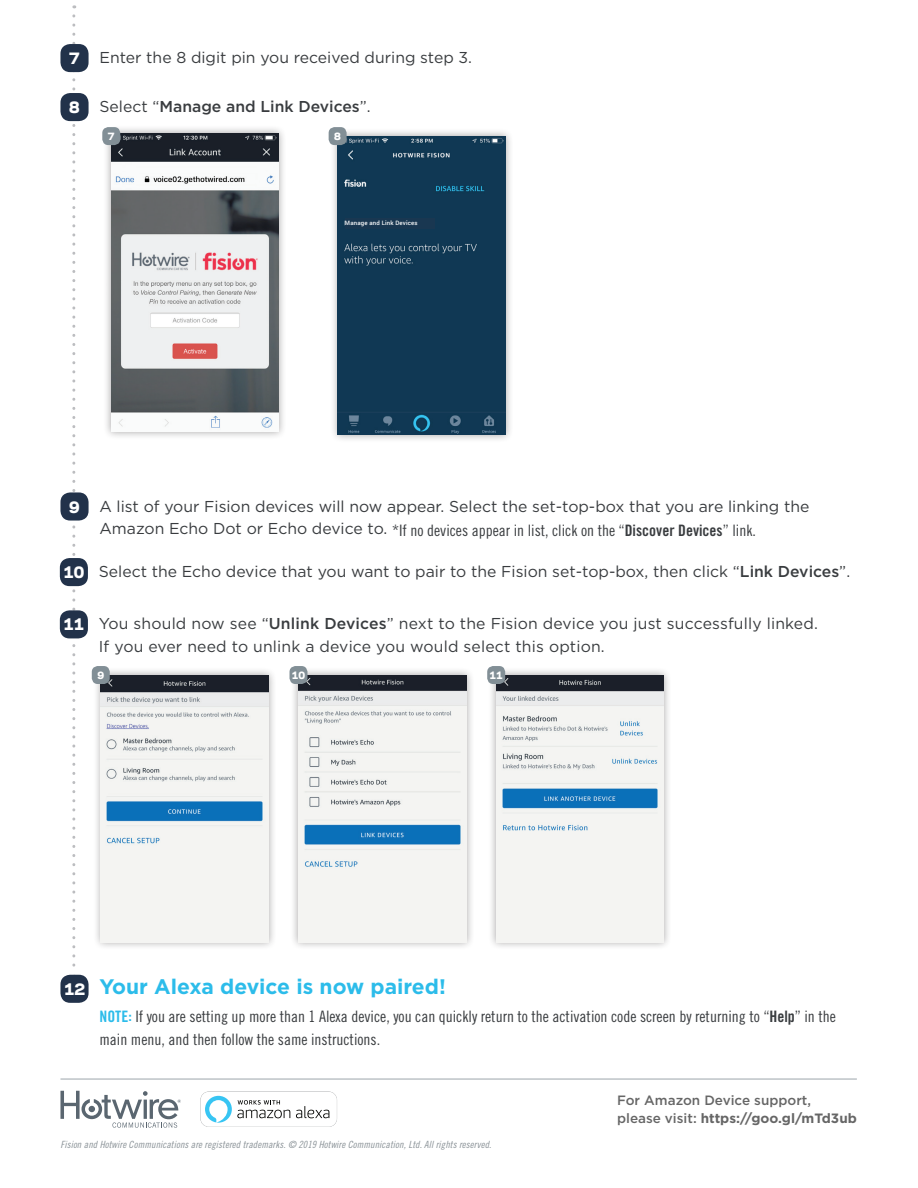
<style>
.page{position:relative;width:918px;height:1188px;background:#fff}
.page>*{position:absolute;margin:0;border:0;box-sizing:border-box;transform-origin:0 0}
.t1{font:700 21px "Gotham";color:#2cbcea}
.t2{font:15.75px/22.5px "Gotham";color:#393c3f}
.t3{font:15.75px/22.5px "Trade Gothic LT Std Cn 18";color:#393c3f}
.t4{font:500 15.75px "Gotham";color:#393c3f}
.t5{font:800 15px "Galaxie Polaris";color:#fff}
.t6{font:500 13.5px/18px "Gotham";color:#666}
.t7{font:9.9px "Trade Gothic LT Std Cn 18 Obl";letter-spacing:.01em;color:#8a9297}
.t8{font:800 9.6px "Galaxie Polaris";color:#fff}
.t9{font:500 6px "Roboto";letter-spacing:.03em;color:#fff}
.s1{font-weight:400}
.s2{font-family:"Gotham"}
.s3{font-family:"Trade Gothic LT Std Bd Cn 20"}
.s4{font-family:"Galaxie Polaris";font-weight:800;font-size:15px;color:#fff}
.s5{font-weight:500}
.s6{font-family:"Trade Gothic LT Std Bd Cn 20";color:#2cbcea}
.s7{font-weight:700}
</style>
<div class="page">
<div style="left:329px;top:128px;width:184px;height:315px;background:#231f20;opacity:.4"></div>
<div style="left:338px;top:136px;width:167px;height:298px;background:#103854"></div>
<svg style="left:72px;top:16px;width:3px;height:959px"></svg>
<div style="left:60px;top:44px;width:29px;height:28px;background:#22324a;border-radius:10px"></div>
<div style="left:60px;top:93px;width:29px;height:28px;background:#22324a;border-radius:10px"></div>
<div style="left:60px;top:492px;width:29px;height:29px;background:#22324a;border-radius:10px"></div>
<div style="left:103px;top:125px;width:184px;height:315px;background:#231f20;opacity:.4"></div>
<img style="left:111px;top:133px;width:168px;height:299px">
<div style="left:102px;top:127px;width:18px;height:18px;background:#828f96;border-radius:6px"></div>
<div style="left:329px;top:127px;width:18px;height:18px;background:#828f96;border-radius:6px"></div>
<svg style="left:60px;top:1091px;width:121px;height:37px"></svg>
<svg style="left:200px;top:1092px;width:137px;height:35px"></svg>
<hr style="left:60px;top:1079px;width:797px;height:1px;background:#9da5ab">
<div style="left:60px;top:558px;width:28px;height:28px;background:#22324a;border-radius:10px"></div>
<div style="left:60px;top:610px;width:28px;height:28px;background:#22324a;border-radius:10px"></div>
<div style="left:93px;top:667px;width:184px;height:284px;background:#231f20;opacity:.4"></div>
<img style="left:101px;top:675px;width:167px;height:267px">
<div style="left:291px;top:667px;width:183px;height:284px;background:#231f20;opacity:.4"></div>
<img style="left:298px;top:675px;width:168px;height:267px">
<div style="left:488px;top:667px;width:184px;height:284px;background:#231f20;opacity:.4"></div>
<img style="left:496px;top:690px;width:168px;height:252px">
<img style="left:496px;top:675px;width:168px;height:15px">
<div style="left:92px;top:666px;width:18px;height:18px;background:#828f96;border-radius:6px"></div>
<div style="left:290px;top:666px;width:17px;height:18px;background:#828f96;border-radius:6px"></div>
<div style="left:487px;top:666px;width:18px;height:18px;background:#828f96;border-radius:6px"></div>
<div style="left:60px;top:975px;width:29px;height:28px;background:#22324a;border-radius:10px"></div>
<div style="left:345px;top:219px;width:90px;height:10px;background:#193751"></div>
<p class="t5" style="left:69px;top:46px;width:12px">7</p>
<p class="t2" style="left:99px;top:46px;width:374px">Enter the 8 digit pin you received during step 3.</p>
<p class="t5" style="left:69px;top:95px;width:12px">8</p>
<p class="t4" style="left:99px;top:98px;width:273px"><span class="s1">Select “</span>Manage and Link Devices<span class="s1">”.</span></p>
<p class="t8" style="left:108px;top:128px;width:8px">7</p>
<p class="t8" style="left:334px;top:128px;width:8px">8</p>
<p class="t9" style="left:345px;top:219px;width:74px">Manage and Link Devices</p>
<p class="t5" style="left:69px;top:494px;width:12px">9</p>
<p class="t2" style="left:99px;top:494px;width:711px">A list of your Fision devices will now appear. Select the set-top-box that you are linking the</p>
<p class="t3" style="left:99px;top:519px;width:658px"><span class="s2">Amazon Echo Dot or Echo device to.</span> *If no devices appear in list, click on the “<span class="s3">Discover Devices</span>” link.</p>
<p class="t2" style="left:63px;top:560px;width:788px"><span class="s4">10</span> Select the Echo device that you want to pair to the Fision set-top-box, then click “<span class="s5">Link Devices</span>”.</p>
<p class="t2" style="left:99px;top:612px;width:721px;text-indent:-35px"><span class="s4">11</span> You should now see “<span class="s5">Unlink Devices</span>” next to the Fision device you just successfully linked.<br>If you ever need to unlink a device you would select this option.</p>
<p class="t8" style="left:97px;top:667px;width:8px">9</p>
<p class="t8" style="left:292px;top:667px;width:15px">10</p>
<p class="t8" style="left:489px;top:667px;width:15px">11</p>
<h1 class="t1" style="left:64px;top:974px;width:383px"><span class="s4">12</span> Your Alexa device is now paired!</h1>
<p class="t3" style="left:99px;top:1005px;width:738px"><span class="s6">NOTE:</span> If you are setting up more than 1 Alexa device, you can quickly return to the activation code screen by returning to “<span class="s3">Help</span>” in the main menu, and then follow the same instructions.</p>
<p class="t7" style="left:60px;top:1138px;width:432px">Fision and Hotwire Communications are registered trademarks. © 2019 Hotwire Communication, Ltd. All rights reserved.</p>
<p class="t6" style="left:617px;top:1091px;width:241px">For Amazon Device support, please visit: <span class="s7">https://goo.gl/mTd3ub</span></p>
</div>
